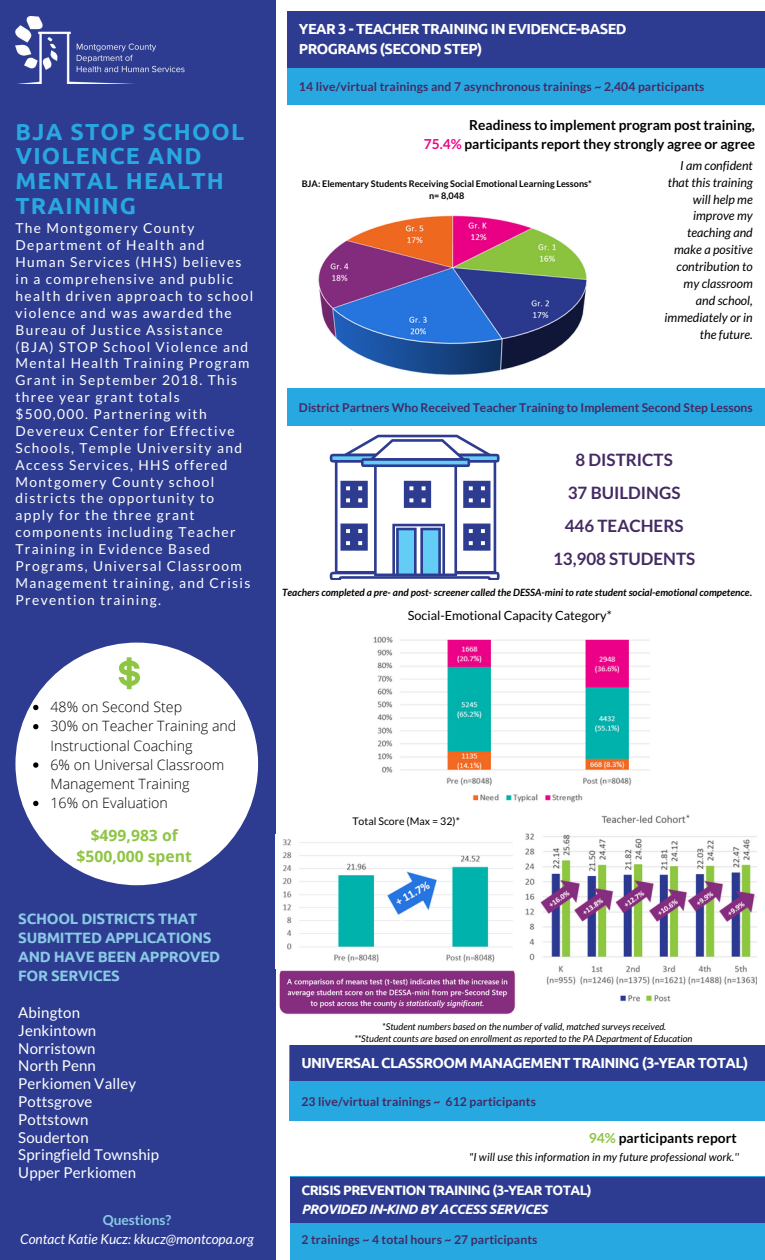
<style>
.page{position:relative;width:765px;height:1260px;background:#fff}
.page>*{position:absolute;margin:0;border:0;box-sizing:border-box;transform-origin:0 0}
.t1{font:700 23.25px/24.9px "Ubuntu";letter-spacing:.05em;color:#28a8e1}
.t2{font:700 17px "Lato";color:#442a63}
.t3{font:700 15.75px "Open Sans";color:#8ec543}
.t4{font:15px "Lato";letter-spacing:.01em;color:#fff}
.t5{font:700 15px/18.8px "Ubuntu";letter-spacing:-.02em;color:#8acae6}
.t6{font:700 14.62px/20.2px "Ubuntu";letter-spacing:-.04em;color:#fff}
.t7{font:300 14.25px/19.2px "Open Sans";color:#000}
.t8{font:13.75px/16.9px "Lato";letter-spacing:.1em;color:#fff}
.t9{font:700 13.75px "Lato";color:#000}
.t10{font:italic 13.75px "Lato";color:#fff}
.t11{font:700 13.75px "Lato";color:#8acae6}
.t12{font:700 13.62px "Ubuntu";letter-spacing:-.04em;color:#fff}
.t13{font:italic 700 13.62px "Ubuntu";letter-spacing:-.04em;color:#fff}
.t14{font:12.62px "Lato";color:#000}
.t15{font:italic 12.5px/16.9px "Lato";color:#000;text-align:right}
.t16{font:700 12.12px "Lato";letter-spacing:.01em;color:#442a63}
.t17{font:italic 11.12px "Lato";letter-spacing:.01em;color:#000}
.t18{font:10.5px "Lato";color:#000}
.t19{font:italic 700 10px "Lato";color:#000}
.t20{font:italic 9.38px "Lato";color:#000}
.t21{font:700 9.12px "Lato";color:#000}
.t22{font:300 7px "Open Sans";color:#000}
.s1{color:#eb0688}
.s2{font-style:normal}
.s3{color:#8ec543}
</style>
<div class="page">
<div style="left:0;top:0;width:276px;height:1260px;background:#2d3c90"></div>
<div style="left:287px;top:11px;width:478px;height:94px;background:#28a8e1"></div>
<div style="left:288px;top:11px;width:477px;height:57px;background:#2d3c90"></div>
<img style="left:15px;top:17px;width:169px;height:66px">
<div style="left:290px;top:1176px;width:475px;height:84px;background:#28a8e1"></div>
<div style="left:290px;top:1177px;width:475px;height:45px;background:#2d3c90"></div>
<div style="left:289px;top:1045px;width:476px;height:76px;background:#28a8e1"></div>
<div style="left:290px;top:1046px;width:475px;height:35px;background:#2d3c90"></div>
<div style="left:15px;top:643px;width:243px;height:242px;background:#fff;border-radius:50%"></div>
<svg style="left:119px;top:657px;width:21px;height:32px"></svg>
<svg style="left:330px;top:434px;width:170px;height:146px"></svg>
<div style="left:334px;top:421px;width:18px;height:17px;background:#fff;border-radius:50%"></div>
<div style="left:488px;top:430px;width:22px;height:22px;background:#fff;border-radius:50%"></div>
<div style="left:287px;top:388px;width:478px;height:37px;background:#28a8e1"></div>
<img style="left:373px;top:636px;width:276px;height:167px">
<img style="left:279px;top:970px;width:237px;height:45px">
<img style="left:282px;top:839px;width:231px;height:124px">
<img style="left:318px;top:215px;width:269px;height:160px">
<svg style="left:33px;top:705px;width:5px;height:5px"></svg>
<svg style="left:33px;top:724px;width:5px;height:5px"></svg>
<svg style="left:33px;top:762px;width:5px;height:6px"></svg>
<svg style="left:33px;top:801px;width:5px;height:5px"></svg>
<img style="left:525px;top:815px;width:231px;height:187px">
<p class="t1" style="left:15px;top:119px;width:230px">BJA STOP SCHOOL<br>VIOLENCE AND<br>MENTAL HEALTH<br>TRAINING</p>
<p class="t8" style="left:15px;top:220px;width:239px">The Montgomery County<br>Department of Health and<br>Human Services (HHS) believes in a comprehensive and public health driven approach to school violence and was awarded the<br>Bureau of Justice Assistance (BJA) STOP School Violence and<br>Mental Health Training Program<br>Grant in September 2018. This three year grant totals $500,000. Partnering with<br>Devereux Center for Effective<br>Schools, Temple University and<br>Access Services, HHS offered<br>Montgomery County school districts the opportunity to apply for the three grant components including Teacher<br>Training in Evidence Based<br>Programs, Universal Classroom<br>Management training, and Crisis<br>Prevention training.</p>
<p class="t6" style="left:299px;top:19px;width:329px">YEAR 3 - TEACHER TRAINING IN EVIDENCE-BASED<br>PROGRAMS (SECOND STEP)</p>
<p class="t16" style="left:299px;top:79px;width:407px">14 live/virtual trainings and 7 asynchronous trainings ~ 2,404 participants</p>
<p class="t9" style="left:469px;top:117px;width:287px">Readiness to implement program post training,</p>
<p class="t9" style="left:424px;top:135px;width:333px"><span class="s1">75.4%</span> participants report they strongly agree or agree</p>
<p class="t21" style="left:302px;top:178px;width:292px">BJA: Elementary Students Receiving Social Emotional Learning Lessons*</p>
<p class="t21" style="left:429px;top:190px;width:37px">n= 8,048</p>
<p class="t15" style="left:665px;top:157px;width:90px">I am confident that this training will help me improve my teaching and make a positive contribution to my classroom and school, immediately or in the future.</p>
<p class="t16" style="left:299px;top:400px;width:455px">District Partners Who Received Teacher Training to Implement Second Step Lessons</p>
<p class="t2" style="left:575px;top:449px;width:99px">8 DISTRICTS</p>
<p class="t2" style="left:568px;top:482px;width:114px">37 BUILDINGS</p>
<p class="t2" style="left:565px;top:515px;width:120px">446 TEACHERS</p>
<p class="t2" style="left:553px;top:548px;width:144px">13,908 STUDENTS</p>
<p class="t19" style="left:282px;top:586px;width:471px">Teachers completed a pre- and post- screener called the DESSA-mini to rate student social-emotional competence<span class="s2">.</span></p>
<p class="t14" style="left:408px;top:608px;width:206px">Social-Emotional Capacity Category*</p>
<p class="t7" style="left:51px;top:697px;width:133px">48% on Second Step</p>
<p class="t7" style="left:51px;top:716px;width:187px">30% on Teacher Training and<br>Instructional Coaching</p>
<p class="t7" style="left:51px;top:755px;width:175px">6% on Universal Classroom<br>Management Training</p>
<p class="t7" style="left:51px;top:793px;width:119px">16% on Evaluation</p>
<p class="t3" style="left:91px;top:824px;width:89px">$499,983 of</p>
<p class="t3" style="left:77px;top:845px;width:117px">$500,000 spent</p>
<p class="t5" style="left:18px;top:909px;width:204px">SCHOOL DISTRICTS THAT<br>SUBMITTED APPLICATIONS<br>AND HAVE BEEN APPROVED<br>FOR SERVICES</p>
<p class="t4" style="left:18px;top:1003px;width:63px">Abington</p>
<p class="t4" style="left:18px;top:1021px;width:80px">Jenkintown</p>
<p class="t4" style="left:18px;top:1039px;width:79px">Norristown</p>
<p class="t4" style="left:18px;top:1057px;width:79px">North Penn</p>
<p class="t4" style="left:18px;top:1074px;width:119px">Perkiomen Valley</p>
<p class="t4" style="left:18px;top:1092px;width:76px">Pottsgrove</p>
<p class="t4" style="left:18px;top:1110px;width:72px">Pottstown</p>
<p class="t4" style="left:18px;top:1128px;width:72px">Souderton</p>
<p class="t4" style="left:18px;top:1146px;width:142px">Springfield Township</p>
<p class="t4" style="left:18px;top:1163px;width:120px">Upper Perkiomen</p>
<p class="t11" style="left:103px;top:1212px;width:70px">Questions?</p>
<p class="t10" style="left:20px;top:1231px;width:235px">Contact Katie Kucz: kkucz@montcopa.org</p>
<p class="t18" style="left:352px;top:814px;width:109px">Total Score (Max = 32)*</p>
<p class="t22" style="left:686px;top:812px;width:5px">*</p>
<p class="t20" style="left:382px;top:1021px;width:285px">*Student numbers based on the number of valid, matched surveys received.</p>
<p class="t20" style="left:354px;top:1033px;width:339px">**Student counts are based on enrollment as reported to the PA Department of Education</p>
<p class="t6" style="left:301px;top:1053px;width:448px">UNIVERSAL CLASSROOM MANAGEMENT TRAINING (3-YEAR TOTAL)</p>
<p class="t16" style="left:301px;top:1094px;width:236px">23 live/virtual trainings ~ 612 participants</p>
<p class="t9" style="left:589px;top:1129px;width:150px"><span class="s3">94%</span> participants report</p>
<p class="t17" style="left:469px;top:1150px;width:271px">"I will use this information in my future professional work.''</p>
<p class="t12" style="left:301px;top:1182px;width:292px">CRISIS PREVENTION TRAINING (3-YEAR TOTAL)</p>
<p class="t13" style="left:301px;top:1201px;width:248px">PROVIDED IN-KIND BY ACCESS SERVICES</p>
<p class="t16" style="left:301px;top:1232px;width:238px">2 trainings ~ 4 total hours ~ 27 participants</p>
</div>
